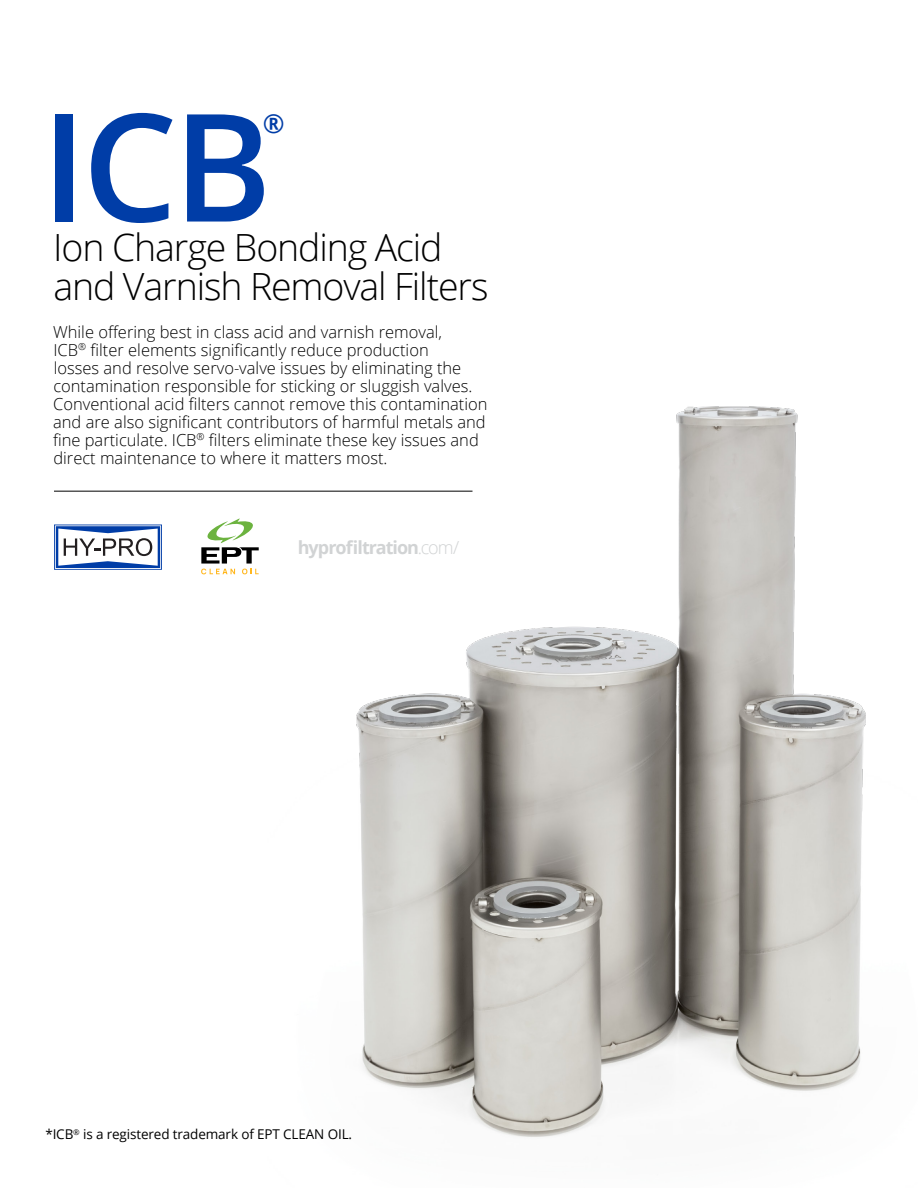
<style>
.page{position:relative;width:918px;height:1188px;background:#fff}
.page>*{position:absolute;margin:0;border:0;box-sizing:border-box;transform-origin:0 0}
.t1{font:600 150px "Open Sans";color:#003da7}
.t2{font:300 37.5px/39px "Open Sans";letter-spacing:-.03em;color:#000}
.t3{font:600 26.25px "Open Sans";color:#003da7}
.t4{font:700 18px "Open Sans";letter-spacing:-.055em;color:#d1d3d4}
.t5{font:300 16.5px/18px "Open Sans";color:#000}
.t6{font:13.5px "Open Sans";letter-spacing:-.01em;color:#000}
.s1{font-weight:300}
</style>
<div class="page">
<img style="left:268px;top:406px;width:598px;height:732px">
<hr style="left:54px;top:491px;width:418px;height:1px;background:#000">
<svg style="left:54px;top:525px;width:108px;height:45px"></svg>
<svg style="left:201px;top:519px;width:58px;height:55px"></svg>
<h1 class="t1" style="left:41px;top:64px;width:232px">ICB</h1>
<h3 class="t3" style="left:263px;top:106px;width:23px">®</h3>
<h2 class="t2" style="left:53px;top:226px;width:437px">Ion Charge Bonding Acid and Varnish Removal Filters</h2>
<p class="t5" style="left:53px;top:322px;width:436px">While offering best in class acid and varnish removal,<br>ICB<sup>®</sup> filter elements significantly reduce production<br>losses and resolve servo-valve issues by eliminating the contamination responsible for sticking or sluggish valves.<br>Conventional acid filters cannot remove this contamination and are also significant contributors of harmful metals and fine particulate. ICB<sup>®</sup> filters eliminate these key issues and direct maintenance to where it matters most.</p>
<p class="t4" style="left:298px;top:535px;width:163px">hyprofiltration<span class="s1">.com/</span></p>
<p class="t6" style="left:45px;top:1125px;width:308px">*ICB<sup>®</sup> is a registered trademark of EPT CLEAN OIL.</p>
</div>
